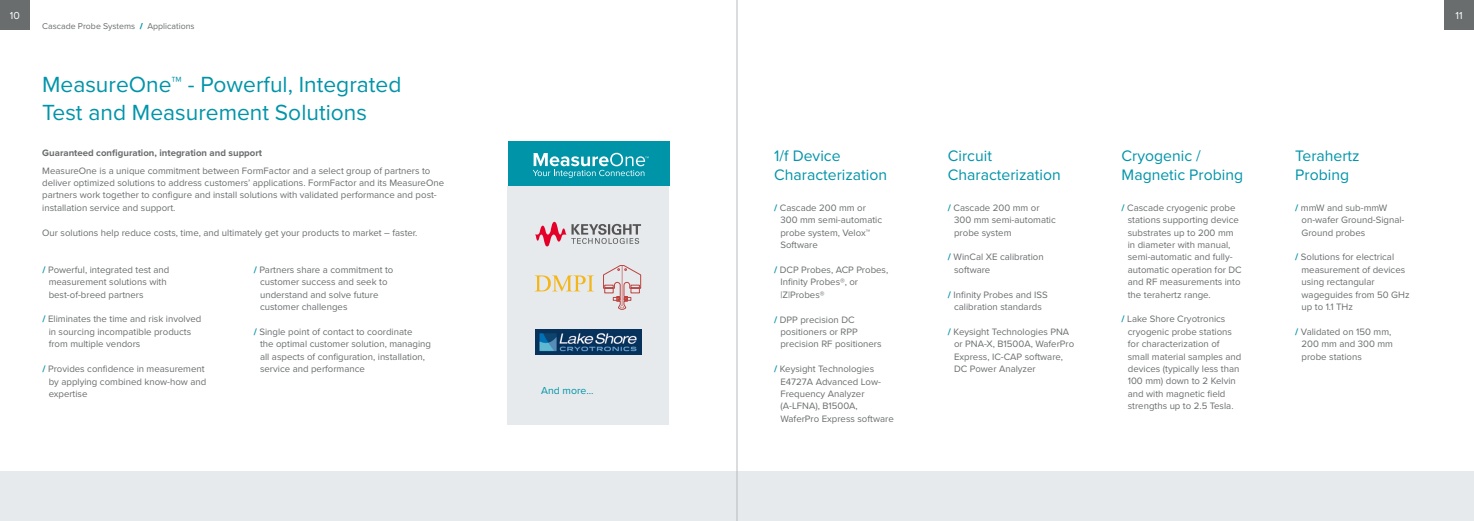
<style>
.page{position:relative;width:1474px;height:521px;background:#fff}
.page>*{position:absolute;margin:0;border:0;box-sizing:border-box;transform-origin:0 0}
.t1{font:22.75px/27.3px "Proxima Nova";color:#0094a9}
.t2{font:15.75px/18.9px "Proxima Nova";color:#0094a9}
.t3{font:10.5px "Proxima Nova";color:#0094a9}
.t4{font:10.5px "Proxima Nova";color:#fff}
.t5{font:9.62px/12.4px "Proxima Nova";color:#6a6d6e}
.t6{font:700 9.62px "Proxima Nova";color:#6a6d6e}
.t7{font:8.75px "Proxima Nova";color:#6a6d6e}
.s1{font-weight:900;color:#0094a9}
.s2{font-weight:700;color:#0094a9}
</style>
<div class="page">
<div style="left:0;top:471px;width:1473px;height:50px;background:#e7eaec"></div>
<div style="left:0;top:0;width:30px;height:30px;background:#6a6d6e"></div>
<div style="left:1444px;top:0;width:29px;height:30px;background:#6a6d6e"></div>
<div style="left:507px;top:186px;width:161px;height:238px;background:#e7eaec"></div>
<div style="left:508px;top:141px;width:161px;height:45px;background:#0094a9"></div>
<svg style="left:533px;top:153px;width:115px;height:25px"></svg>
<svg style="left:535px;top:222px;width:106px;height:24px"></svg>
<svg style="left:535px;top:275px;width:59px;height:16px"></svg>
<svg style="left:603px;top:265px;width:38px;height:45px"></svg>
<img style="left:535px;top:330px;width:106px;height:24px">
<hr style="left:737px;top:0;width:1px;height:521px;background:#b7babc">
<p class="t4" style="left:10px;top:9px;width:11px">10</p>
<p class="t4" style="left:1455px;top:9px;width:9px">11</p>
<p class="t7" style="left:42px;top:21px;width:154px">Cascade Probe Systems <span class="s1">/</span> Applications</p>
<h1 class="t1" style="left:42px;top:72px;width:361px">MeasureOne™ - Powerful, Integrated<br>Test and Measurement Solutions</h1>
<p class="t6" style="left:42px;top:147px;width:221px">Guaranteed configuration, integration and support</p>
<p class="t5" style="left:42px;top:164px;width:403px">MeasureOne is a unique commitment between FormFactor and a select group of partners to deliver optimized solutions to address customers’ applications. FormFactor and its MeasureOne partners work together to configure and install solutions with validated performance and post&shy;installation service and support.</p>
<p class="t5" style="left:42px;top:226px;width:377px">Our solutions help reduce costs, time, and ultimately get your products to market – faster.</p>
<p class="t5" style="left:49px;top:264px;width:122px;text-indent:-6px"><span class="s2">/</span> Powerful, integrated test and measurement solutions with best-of-breed partners</p>
<p class="t5" style="left:49px;top:313px;width:154px;text-indent:-6px"><span class="s2">/</span> Eliminates the time and risk involved in sourcing incompatible products from multiple vendors</p>
<p class="t5" style="left:49px;top:363px;width:159px;text-indent:-6px"><span class="s2">/</span> Provides confidence in measurement by applying combined know-how and expertise</p>
<p class="t5" style="left:260px;top:264px;width:135px;text-indent:-6px"><span class="s2">/</span> Partners share a commitment to customer success and seek to understand and solve future customer challenges</p>
<p class="t5" style="left:260px;top:326px;width:172px;text-indent:-6px"><span class="s2">/</span> Single point of contact to coordinate<br>the optimal customer solution, managing all aspects of configuration, installation, service and performance</p>
<p class="t3" style="left:541px;top:385px;width:54px">And more...</p>
<h2 class="t2" style="left:774px;top:147px;width:114px">1/f Device<br>Characterization</h2>
<p class="t5" style="left:780px;top:202px;width:103px;text-indent:-6px"><span class="s2">/</span> Cascade 200 mm or<br>300 mm semi-automatic probe system, Velox™<br>Software</p>
<p class="t5" style="left:780px;top:264px;width:109px;text-indent:-6px"><span class="s2">/</span> DCP Probes, ACP Probes,<br>Infinity Probes®, or |Z|Probes®</p>
<p class="t5" style="left:780px;top:313px;width:103px;text-indent:-6px"><span class="s2">/</span> DPP precision DC positioners or RPP precision RF positioners</p>
<p class="t5" style="left:780px;top:363px;width:115px;text-indent:-6px"><span class="s2">/</span> Keysight Technologies<br>E4727A Advanced Low-<br>Frequency Analyzer (A-LFNA), B1500A,<br>WaferPro Express software</p>
<h2 class="t2" style="left:947px;top:147px;width:114px">Circuit<br>Characterization</h2>
<p class="t5" style="left:954px;top:202px;width:103px;text-indent:-6px"><span class="s2">/</span> Cascade 200 mm or<br>300 mm semi-automatic probe system</p>
<p class="t5" style="left:954px;top:251px;width:91px;text-indent:-6px"><span class="s2">/</span> WinCal XE calibration software</p>
<p class="t5" style="left:947px;top:288px;width:101px;text-align:center"><span class="s2">/</span> Infinity Probes and ISS calibration standards</p>
<p class="t5" style="left:954px;top:326px;width:122px;text-indent:-6px"><span class="s2">/</span> Keysight Technologies PNA or PNA-X, B1500A, WaferPro<br>Express, IC-CAP software,<br>DC Power Analyzer</p>
<h2 class="t2" style="left:1121px;top:147px;width:123px">Cryogenic /<br>Magnetic Probing</h2>
<p class="t5" style="left:1127px;top:202px;width:115px;text-indent:-6px"><span class="s2">/</span> Cascade cryogenic probe stations supporting device substrates up to 200 mm in diameter with manual, semi-automatic and fully&shy;automatic operation for DC and RF measurements into the terahertz range.</p>
<p class="t5" style="left:1127px;top:313px;width:115px;text-indent:-6px"><span class="s2">/</span> Lake Shore Cryotronics cryogenic probe stations for characterization of small material samples and devices (typically less than<br>100 mm) down to 2 Kelvin and with magnetic field strengths up to 2.5 Tesla.</p>
<h2 class="t2" style="left:1295px;top:147px;width:66px">Terahertz<br>Probing</h2>
<p class="t5" style="left:1301px;top:202px;width:104px;text-indent:-6px"><span class="s2">/</span> mmW and sub-mmW on-wafer Ground-Signal-<br>Ground probes</p>
<p class="t5" style="left:1301px;top:251px;width:109px;text-indent:-6px"><span class="s2">/</span> Solutions for electrical measurement of devices using rectangular wageguides from 50 GHz up to 1.1 THz</p>
<p class="t5" style="left:1301px;top:326px;width:93px;text-indent:-6px"><span class="s2">/</span> Validated on 150 mm,<br>200 mm and 300 mm probe stations</p>
</div>
